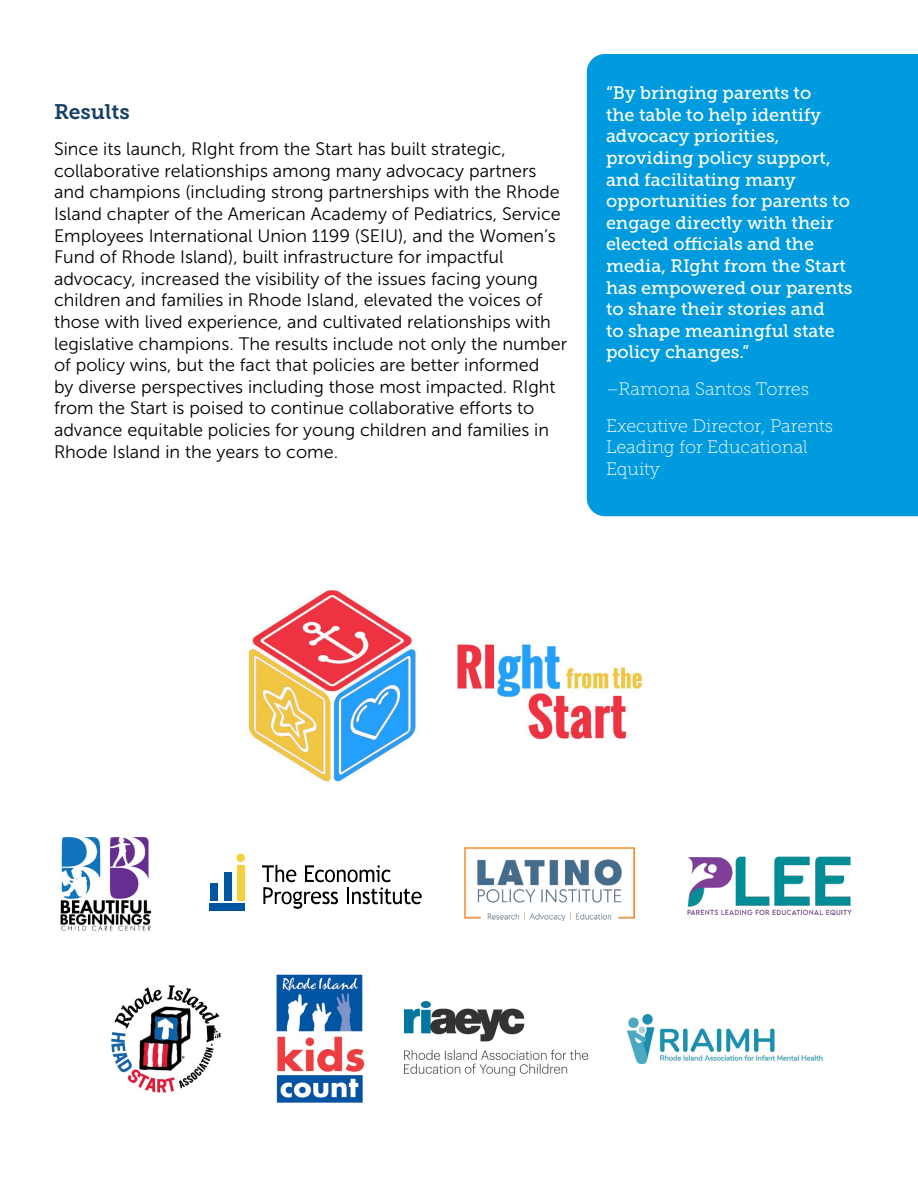
<style>
.page{position:relative;width:918px;height:1188px;background:#fff}
.page>*{position:absolute;margin:0;border:0;box-sizing:border-box;transform-origin:0 0}
.t1{font:21px "Museo Slab 700";letter-spacing:-.005em;color:#174063}
.t2{font:18px/21.6px "Museo Sans 300";color:#000}
.t3{font:18px/21.6px "Museo Slab 500";color:#fff}
.t4{font:18px/36.6px "Museo Slab 100";color:#fff}
</style>
<div class="page">
<div style="left:587px;top:54px;width:331px;height:462px;background:#009bde"></div>
<img style="left:60px;top:836px;width:92px;height:95px">
<svg style="left:209px;top:854px;width:213px;height:57px"></svg>
<div style="left:237px;top:865px;width:7px;height:36px;background:#f3d23c"></div>
<div style="left:209px;top:903px;width:36px;height:7px;background:#0055a0"></div>
<div style="left:237px;top:853px;width:8px;height:9px;background:#f3d23c;border-radius:50%"></div>
<img style="left:464px;top:848px;width:171px;height:73px">
<img style="left:687px;top:856px;width:165px;height:60px">
<img style="left:276px;top:974px;width:89px;height:129px">
<img style="left:404px;top:1002px;width:183px;height:74px">
<img style="left:627px;top:1014px;width:195px;height:49px">
<img style="left:247px;top:589px;width:397px;height:193px">
<img style="left:111px;top:985px;width:110px;height:108px">
<p class="t1" style="left:54px;top:99px;width:77px">Results</p>
<p class="t2" style="left:54px;top:138px;width:515px">Since its launch, RIght from the Start has built strategic, collaborative relationships among many advocacy partners and champions (including strong partnerships with the Rhode Island chapter of the American Academy of Pediatrics, Service Employees International Union 1199 (SEIU), and the Women’s Fund of Rhode Island), built infrastructure for impactful advocacy, increased the visibility of the issues facing young children and families in Rhode Island, elevated the voices of those with lived experience, and cultivated relationships with legislative champions. The results include not only the number of policy wins, but the fact that policies are better informed<br>by diverse perspectives including those most impacted. RIght from the Start is poised to continue collaborative efforts to advance equitable policies for young children and families in Rhode Island in the years to come.</p>
<p class="t3" style="left:606px;top:82px;width:248px">“By bringing parents to<br>the table to help identify advocacy priorities, providing policy support, and facilitating many opportunities for parents to engage directly with their elected officials and the media, RIght from the Start has empowered our parents to share their stories and<br>to shape meaningful state policy changes.”</p>
<p class="t4" style="left:606px;top:371px;width:229px">–Ramona Santos Torres<br>Executive Director, Parents</p>
<p class="t4" style="left:606px;top:436px;width:203px;line-height:21.6px">Leading for Educational<br>Equity</p>
</div>
